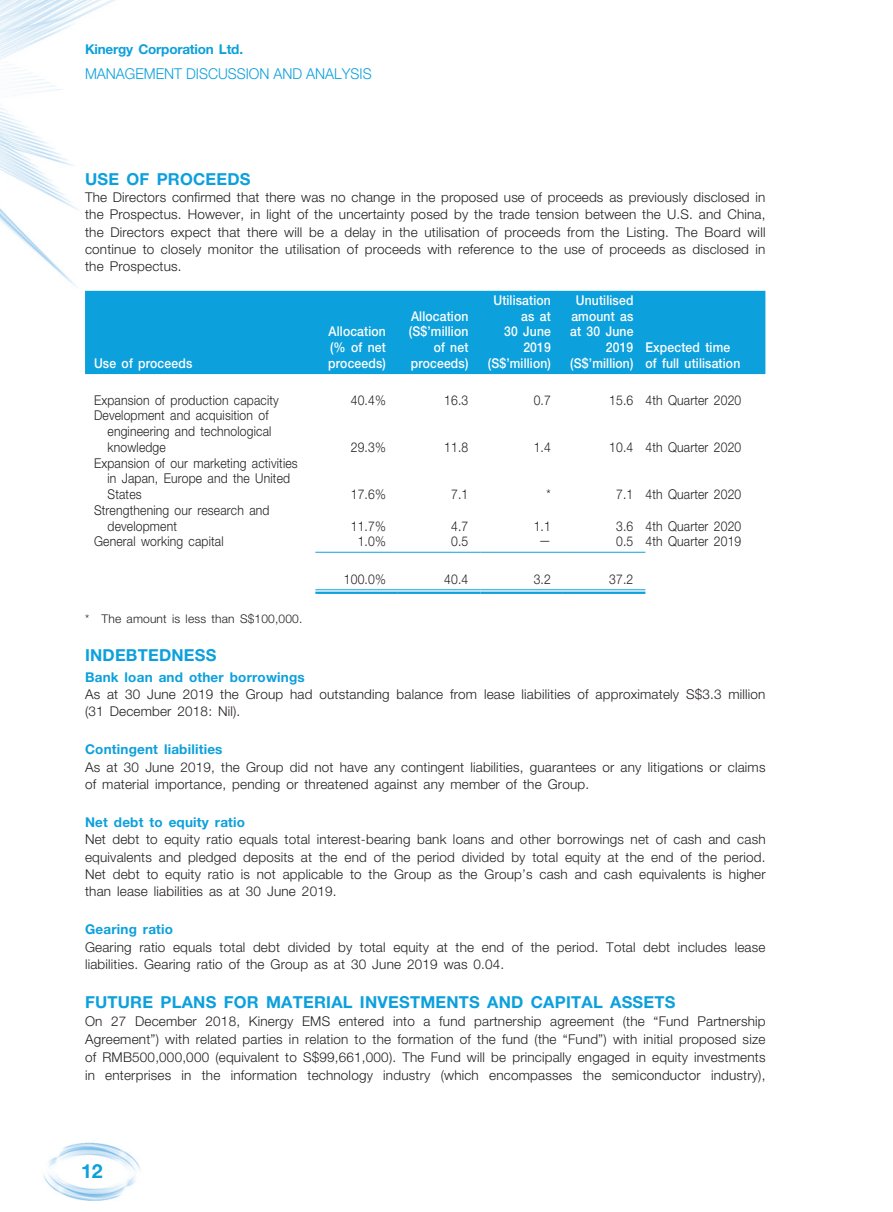
<style>
.page{position:relative;width:893px;height:1212px;background:#fff}
.page>*{position:absolute;margin:0;border:0;box-sizing:border-box;transform-origin:0 0}
.t1{font:700 19.5px "Helvetica Neue LT Std";color:#0ca0dc}
._03_H1{font:700 16.5px "Helvetica Neue LT Std";letter-spacing:.015em;color:#0ca0dc}
.t2{font:300 15px "Helvetica Neue LT Std";color:#0ca0dc;scale:.95 1}
._01_Body_Text{font:300 13.5px/17.2px "Helvetica Neue LT Std";letter-spacing:.015em;color:#231f20;text-align:justify}
._15_Table_Stub{font:300 13.5px/15.8px "Helvetica Neue LT Std";letter-spacing:.015em;color:#231f20;scale:.9 1}
._01_Body_Text-2{font:500 13.5px/15.8px "Helvetica Neue LT Std";letter-spacing:.015em;color:#fff;text-align:right;scale:.9 1}
._01_Body_Text-3{font:300 13.5px "Helvetica Neue LT Std";letter-spacing:.015em;color:#231f20;scale:.9 1}
._04___H2{font:700 13.5px "Helvetica Neue LT Std";letter-spacing:.015em;color:#0ca0dc}
._04___H2-2{font:700 13.5px "Helvetica Neue LT Std";letter-spacing:-.015em;color:#0ca0dc}
._15_Table_Stub-2{font:500 13.5px "Helvetica Neue LT Std";letter-spacing:.015em;color:#fff;scale:.9 1}
._21_IN0__Note{font:300 12px "Helvetica Neue LT Std";letter-spacing:.015em;color:#231f20}
</style>
<div class="page">
<img style="left:0;top:0;width:766px;height:1201px">
<div style="left:85px;top:291px;width:680px;height:83px;background:#0ca0dc"></div>
<hr style="left:315px;top:552px;width:83px;height:1px;background:#0ca0dc">
<hr style="left:398px;top:552px;width:82px;height:1px;background:#0ca0dc">
<hr style="left:480px;top:552px;width:83px;height:1px;background:#0ca0dc">
<hr style="left:563px;top:552px;width:82px;height:1px;background:#0ca0dc">
<hr style="left:315px;top:589px;width:83px;height:1px;background:#0ca0dc">
<hr style="left:315px;top:592px;width:83px;height:2px;background:#0ca0dc">
<hr style="left:398px;top:589px;width:82px;height:1px;background:#0ca0dc">
<hr style="left:398px;top:592px;width:82px;height:2px;background:#0ca0dc">
<hr style="left:480px;top:589px;width:83px;height:1px;background:#0ca0dc">
<hr style="left:480px;top:592px;width:83px;height:2px;background:#0ca0dc">
<hr style="left:563px;top:589px;width:82px;height:1px;background:#0ca0dc">
<hr style="left:563px;top:592px;width:82px;height:2px;background:#0ca0dc">
<p class="_04___H2-2" style="left:85px;top:41px;width:160px">Kinergy Corporation Ltd.</p>
<p class="t2" style="left:85px;top:65px;width:303px">MANAGEMENT DISCUSSION AND ANALYSIS</p>
<p class="_03_H1" style="left:85px;top:169px;width:167px">USE OF PROCEEDS</p>
<p class="_01_Body_Text" style="left:85px;top:188px;width:682px">The Directors confirmed that there was no change in the proposed use of proceeds as previously disclosed in the Prospectus. However, in light of the uncertainty posed by the trade tension between the U.S. and China, the Directors expect that there will be a delay in the utilisation of proceeds from the Listing. The Board will continue to closely monitor the utilisation of proceeds with reference to the use of proceeds as disclosed in the Prospectus.</p>
<p class="_15_Table_Stub-2" style="left:94px;top:355px;width:111px">Use of proceeds</p>
<p class="_01_Body_Text-2" style="left:328px;top:324px;width:66px;text-align:justify">Allocation (% of net proceeds)</p>
<p class="_01_Body_Text-2" style="left:409px;top:308px;width:68px">Allocation (S$’million of net proceeds)</p>
<p class="_01_Body_Text-2" style="left:488px;top:292px;width:72px">Utilisation as at<br>30 June<br>2019 (S$’million)</p>
<p class="_01_Body_Text-2" style="left:570px;top:292px;width:72px">Unutilised amount as at 30 June<br>2019 (S$’million)</p>
<p class="_01_Body_Text-2" style="left:645px;top:339px;width:107px;text-align:left">Expected time of full utilisation</p>
<p class="_15_Table_Stub" style="left:94px;top:392px;width:207px">Expansion of production capacity</p>
<p class="_01_Body_Text-3" style="left:351px;top:392px;width:41px">40.4%</p>
<p class="_01_Body_Text-3" style="left:444px;top:392px;width:28px">16.3</p>
<p class="_01_Body_Text-3" style="left:534px;top:392px;width:21px">0.7</p>
<p class="_01_Body_Text-3" style="left:609px;top:392px;width:28px">15.6</p>
<p class="_01_Body_Text-3" style="left:645px;top:392px;width:108px">4th Quarter 2020</p>
<p class="_15_Table_Stub" style="left:108px;top:407px;width:184px;text-indent:-14px">Development and acquisition of engineering and technological knowledge</p>
<p class="_01_Body_Text-3" style="left:351px;top:439px;width:41px">29.3%</p>
<p class="_01_Body_Text-3" style="left:444px;top:439px;width:28px">11.8</p>
<p class="_01_Body_Text-3" style="left:534px;top:439px;width:21px">1.4</p>
<p class="_01_Body_Text-3" style="left:609px;top:439px;width:28px">10.4</p>
<p class="_01_Body_Text-3" style="left:645px;top:439px;width:108px">4th Quarter 2020</p>
<p class="_15_Table_Stub" style="left:108px;top:455px;width:213px;text-indent:-14px">Expansion of our marketing activities in Japan, Europe and the United<br>States</p>
<p class="_15_Table_Stub" style="left:108px;top:502px;width:181px;text-indent:-14px">Strengthening our research and development</p>
<p class="_01_Body_Text-3" style="left:351px;top:486px;width:41px">17.6%</p>
<p class="_01_Body_Text-3" style="left:451px;top:486px;width:21px">7.1</p>
<p class="_01_Body_Text-3" style="left:547px;top:486px;width:6px">*</p>
<p class="_01_Body_Text-3" style="left:616px;top:486px;width:21px">7.1</p>
<p class="_01_Body_Text-3" style="left:645px;top:486px;width:108px">4th Quarter 2020</p>
<p class="_01_Body_Text-3" style="left:351px;top:518px;width:41px">11.7%</p>
<p class="_01_Body_Text-3" style="left:451px;top:518px;width:21px">4.7</p>
<p class="_01_Body_Text-3" style="left:534px;top:518px;width:21px">1.1</p>
<p class="_01_Body_Text-3" style="left:616px;top:518px;width:21px">3.6</p>
<p class="_01_Body_Text-3" style="left:645px;top:518px;width:108px">4th Quarter 2020</p>
<p class="_15_Table_Stub" style="left:94px;top:533px;width:145px">General working capital</p>
<p class="_01_Body_Text-3" style="left:358px;top:533px;width:33px">1.0%</p>
<p class="_01_Body_Text-3" style="left:451px;top:533px;width:21px">0.5</p>
<p class="_01_Body_Text-3" style="left:539px;top:532px;width:15px">—</p>
<p class="_01_Body_Text-3" style="left:616px;top:533px;width:21px">0.5</p>
<p class="_01_Body_Text-3" style="left:645px;top:533px;width:108px">4th Quarter 2019</p>
<p class="_01_Body_Text-3" style="left:344px;top:571px;width:48px">100.0%</p>
<p class="_01_Body_Text-3" style="left:444px;top:571px;width:28px">40.4</p>
<p class="_01_Body_Text-3" style="left:534px;top:571px;width:21px">3.2</p>
<p class="_01_Body_Text-3" style="left:609px;top:571px;width:28px">37.2</p>
<p class="_21_IN0__Note" style="left:85px;top:611px;width:219px">* The amount is less than S$100,000.</p>
<p class="_03_H1" style="left:85px;top:645px;width:133px">INDEBTEDNESS</p>
<p class="_04___H2" style="left:85px;top:668px;width:221px">Bank loan and other borrowings</p>
<p class="_01_Body_Text" style="left:85px;top:685px;width:682px">As at 30 June 2019 the Group had outstanding balance from lease liabilities of approximately S$3.3 million (31 December 2018: Nil).</p>
<p class="_04___H2" style="left:85px;top:741px;width:139px">Contingent liabilities</p>
<p class="_01_Body_Text" style="left:85px;top:758px;width:682px">As at 30 June 2019, the Group did not have any contingent liabilities, guarantees or any litigations or claims of material importance, pending or threatened against any member of the Group.</p>
<p class="_04___H2" style="left:85px;top:814px;width:162px">Net debt to equity ratio</p>
<p class="_01_Body_Text" style="left:85px;top:831px;width:682px">Net debt to equity ratio equals total interest-bearing bank loans and other borrowings net of cash and cash equivalents and pledged deposits at the end of the period divided by total equity at the end of the period.<br>Net debt to equity ratio is not applicable to the Group as the Group’s cash and cash equivalents is higher than lease liabilities as at 30 June 2019.</p>
<p class="_04___H2" style="left:85px;top:921px;width:90px">Gearing ratio</p>
<p class="_01_Body_Text" style="left:85px;top:938px;width:682px">Gearing ratio equals total debt divided by total equity at the end of the period. Total debt includes lease liabilities. Gearing ratio of the Group as at 30 June 2019 was 0.04.</p>
<p class="_03_H1" style="left:85px;top:992px;width:592px">FUTURE PLANS FOR MATERIAL INVESTMENTS AND CAPITAL ASSETS</p>
<p class="_01_Body_Text" style="left:85px;top:1012px;width:682px;line-height:18px">On 27 December 2018, Kinergy EMS entered into a fund partnership agreement (the “Fund Partnership Agreement”) with related parties in relation to the formation of the fund (the “Fund”) with initial proposed size of RMB500,000,000 (equivalent to S$99,661,000). The Fund will be principally engaged in equity investments in enterprises in the information technology industry (which encompasses the semiconductor industry),</p>
<h1 class="t1" style="left:81px;top:1159px;width:23px">12</h1>
</div>
